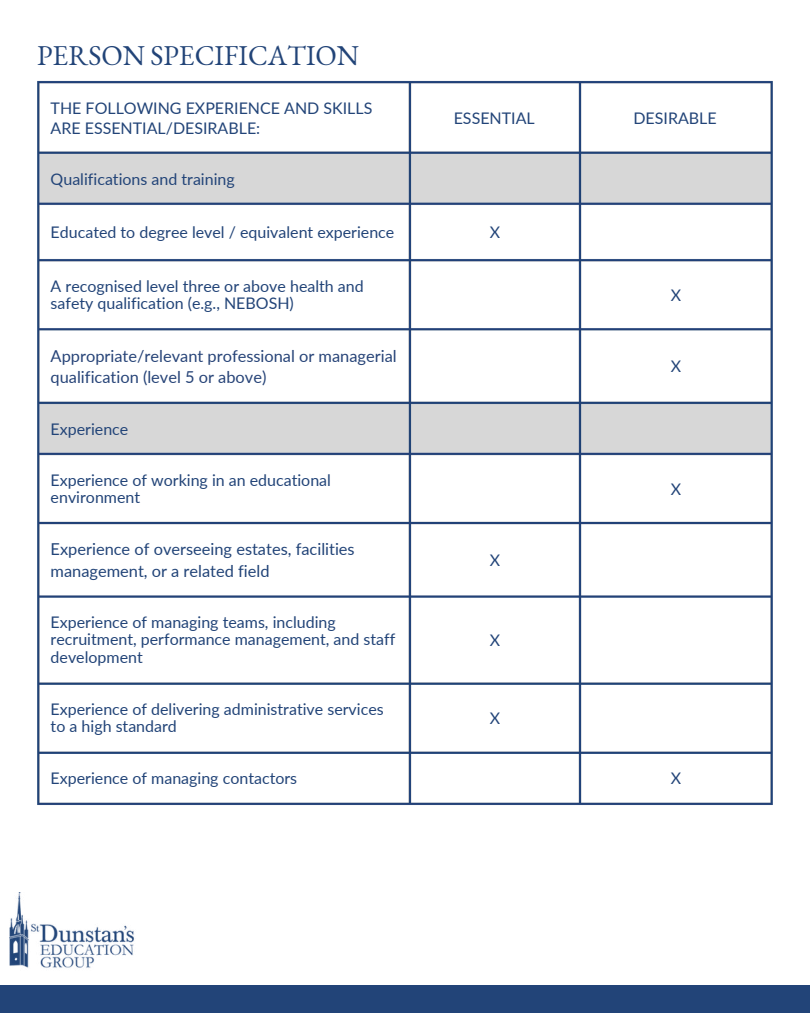
<style>
.page{position:relative;width:810px;height:1013px;background:#fff}
.page>*{position:absolute;margin:0;border:0;box-sizing:border-box;transform-origin:0 0}
.t1{font:28px "EB Garamond";color:#224478}
.t2{font:16.4px/21.8px "Lato";color:#274478}
.t3{font:16.4px/21.8px "Lato";color:#224478}
.t4{font:16px/17.2px "Lato";color:#224478}
</style>
<div class="page">
<div style="left:0;top:985px;width:810px;height:27px;background:#224478"></div>
<img style="left:37px;top:81px;width:736px;height:724px">
<img style="left:10px;top:892px;width:124px;height:76px">
<h1 class="t1" style="left:37px;top:37px;width:323px">PERSON SPECIFICATION</h1>
<p class="t4" style="left:51px;top:97px;width:323px;line-height:20.2px">THE FOLLOWING EXPERIENCE AND SKILLS<br>ARE ESSENTIAL/DESIRABLE:</p>
<p class="t4" style="left:51px;top:170px;width:186px">Qualifications and training</p>
<p class="t4" style="left:51px;top:223px;width:345px">Educated to degree level / equivalent experience</p>
<p class="t4" style="left:51px;top:277px;width:315px">A recognised level three or above health and safety qualification (e.g., NEBOSH)</p>
<p class="t2" style="left:51px;top:344px;width:348px">Appropriate/relevant professional or managerial qualification (level 5 or above)</p>
<p class="t4" style="left:51px;top:420px;width:79px">Experience</p>
<p class="t4" style="left:51px;top:470px;width:282px">Experience of working in an educational environment</p>
<p class="t3" style="left:51px;top:537px;width:306px">Experience of overseeing estates, facilities management, or a related field</p>
<p class="t4" style="left:51px;top:613px;width:346px">Experience of managing teams, including recruitment, performance management, and staff development</p>
<p class="t4" style="left:51px;top:700px;width:335px">Experience of delivering administrative services to a high standard</p>
<p class="t4" style="left:51px;top:769px;width:248px">Experience of managing contactors</p>
<p class="t4" style="left:454px;top:109px;width:83px">ESSENTIAL</p>
<p class="t4" style="left:490px;top:223px;width:12px">X</p>
<p class="t4" style="left:490px;top:550px;width:12px">X</p>
<p class="t4" style="left:490px;top:631px;width:12px">X</p>
<p class="t4" style="left:490px;top:709px;width:12px">X</p>
<p class="t4" style="left:633px;top:109px;width:85px">DESIRABLE</p>
<p class="t4" style="left:671px;top:286px;width:12px">X</p>
<p class="t4" style="left:671px;top:357px;width:12px">X</p>
<p class="t4" style="left:671px;top:479px;width:12px">X</p>
<p class="t4" style="left:671px;top:769px;width:12px">X</p>
</div>
